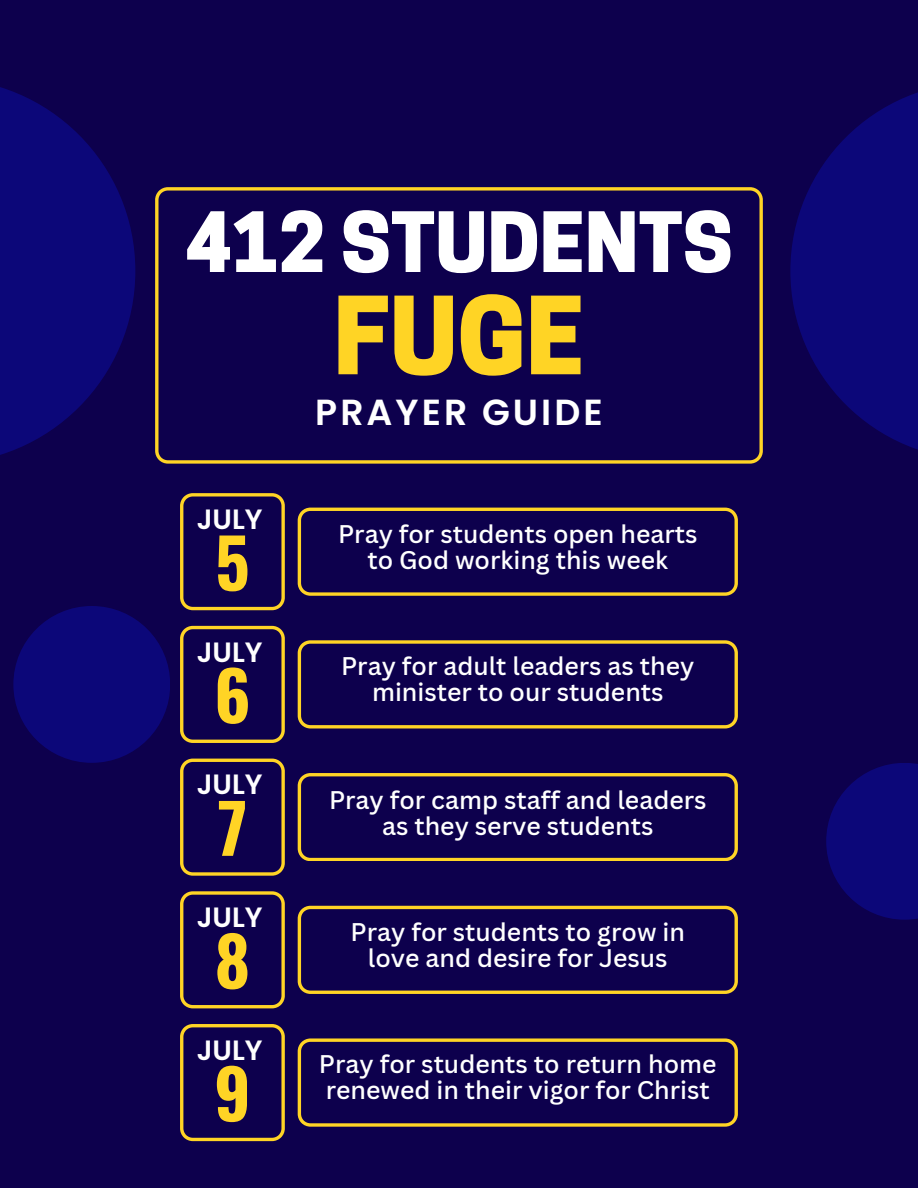
<style>
.page{position:relative;width:918px;height:1188px;background:#0d004d}
.page>*{position:absolute;margin:0;border:0;box-sizing:border-box;transform-origin:0 0}
.t1{font:800 100.8px "Cooper Hewitt";color:#ffd425}
.t2{font:800 77.85px "Cooper Hewitt";color:#fff}
.t3{font:700 67.8px "Oswald";color:#ffd425}
.t4{font:600 36.3px "Poppins";letter-spacing:.085em;color:#fff}
.t5{font:600 27.9px "Poppins";color:#fff}
.t6{font:500 24.9px/25.8px "Canva Sans";color:#fff;text-align:center}
</style>
<div class="page">
<div style="left:13px;top:606px;width:157px;height:157px;background:#0c0779;border-radius:50%"></div>
<svg style="left:826px;top:763px;width:92px;height:157px;fill:#0c0779"></svg>
<svg style="left:0;top:87px;width:135px;height:368px;fill:#0c0779"></svg>
<svg style="left:790px;top:92px;width:128px;height:358px;fill:#0c0779"></svg>
<svg style="left:155px;top:187px;width:608px;height:277px"></svg>
<svg style="left:180px;top:493px;width:105px;height:117px"></svg>
<svg style="left:298px;top:508px;width:440px;height:87px"></svg>
<svg style="left:180px;top:626px;width:105px;height:117px"></svg>
<svg style="left:298px;top:640px;width:440px;height:88px"></svg>
<svg style="left:180px;top:759px;width:105px;height:117px"></svg>
<svg style="left:298px;top:773px;width:440px;height:88px"></svg>
<svg style="left:180px;top:891px;width:105px;height:117px"></svg>
<svg style="left:298px;top:906px;width:440px;height:88px"></svg>
<svg style="left:180px;top:1024px;width:105px;height:117px"></svg>
<svg style="left:298px;top:1038px;width:440px;height:88px"></svg>
<p class="t2" style="left:185px;top:214px;width:549px">412 STUDENTS</p>
<h4 class="t1" style="left:333px;top:299px;width:253px">FUGE</h4>
<h1 class="t5" style="left:197px;top:500px;width:67px">JULY</h1>
<h4 class="t3" style="left:215px;top:510px;width:36px">5</h4>
<p class="t5" style="left:197px;top:632px;width:67px">JULY</p>
<h4 class="t3" style="left:214px;top:642px;width:38px">6</h4>
<p class="t5" style="left:197px;top:765px;width:67px">JULY</p>
<p class="t3" style="left:218px;top:775px;width:31px">7</p>
<p class="t5" style="left:197px;top:898px;width:67px">JULY</p>
<p class="t3" style="left:215px;top:908px;width:37px">8</p>
<h4 class="t5" style="left:197px;top:1031px;width:67px">JULY</h4>
<p class="t3" style="left:214px;top:1040px;width:38px">9</p>
<h3 class="t4" style="left:315px;top:387px;width:289px">PRAYER GUIDE</h3>
<h2 class="t6" style="left:338px;top:520px;width:361px">Pray for students open hearts to God working this week</h2>
<p class="t6" style="left:341px;top:653px;width:355px">Pray for adult leaders as they minister to our students</p>
<h4 class="t6" style="left:329px;top:786px;width:379px">Pray for camp staff and leaders as they serve students</h4>
<p class="t6" style="left:351px;top:918px;width:336px">Pray for students to grow in love and desire for Jesus</p>
<p class="t6" style="left:319px;top:1051px;width:399px;text-align:left">Pray for students to return home renewed in their vigor for Christ</p>
</div>
